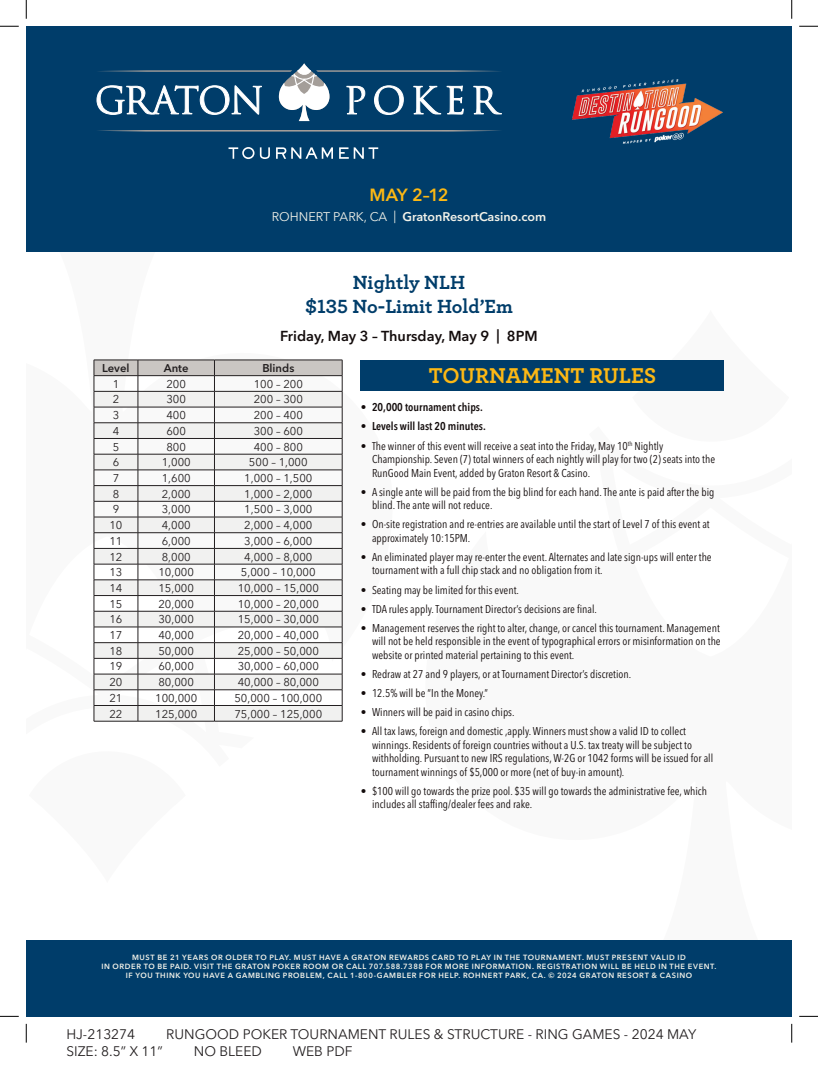
<style>
.page{position:relative;width:818px;height:1067px;background:#fff}
.page>*{position:absolute;margin:0;border:0;box-sizing:border-box;transform-origin:0 0}
.t1{font:700 22.5px "Archer";color:#fcb814}
.t2{font:700 20px/24px "Archer";color:#003d6a;text-align:center}
.t3{font:600 17.5px "Avenir Next LT Pro";color:#fcb814}
.t4{font:600 14.38px "Avenir Next LT Pro";color:#130c0c}
.t5{font:13.75px "Avenir Next LT Pro";color:#231f20}
.t6{font:600 12.5px "Avenir Next LT Pro";color:#f2f2e9}
.t7{font:condensed 11.25px/13.5px "Avenir Next LT Pro";color:#130c0c}
.t8{font:11.25px "Avenir Next LT Pro";color:#231f20}
.t9{font:600 condensed 11.25px "Avenir Next LT Pro";color:#130c0c}
.t10{font:600 11.25px "Avenir Next LT Pro";color:#231f20}
.t11{font:600 7.5px/9px "Avenir Next LT Pro";letter-spacing:.08em;color:#f2f2e9;text-align:center}
.s1{font-weight:400}
</style>
<div class="page">
<svg style="left:26px;top:251px;width:366px;height:471px"></svg>
<div style="left:26px;top:26px;width:765px;height:225px;background:#003d6a"></div>
<div style="left:26px;top:940px;width:765px;height:76px;background:#003d6a"></div>
<img style="left:572px;top:79px;width:150px;height:65px">
<svg style="left:98px;top:130px;width:402px;height:2px"></svg>
<svg style="left:228px;top:147px;width:26px;height:12px"></svg>
<svg style="left:260px;top:147px;width:10px;height:12px"></svg>
<svg style="left:276px;top:147px;width:57px;height:12px"></svg>
<svg style="left:339px;top:147px;width:39px;height:12px"></svg>
<svg style="left:96px;top:64px;width:406px;height:57px"></svg>
<div style="left:361px;top:360px;width:363px;height:31px;background:#003d6a"></div>
<svg style="left:94px;top:360px;width:249px;height:361px"></svg>
<hr style="left:94px;top:721px;width:44px;height:1px;background:#231f20">
<hr style="left:138px;top:721px;width:76px;height:1px;background:#231f20">
<hr style="left:214px;top:721px;width:128px;height:1px;background:#231f20">
<svg style="left:0;top:25px;width:19px;height:2px"></svg>
<svg style="left:799px;top:25px;width:19px;height:2px"></svg>
<svg style="left:0;top:1015px;width:19px;height:2px"></svg>
<svg style="left:799px;top:1015px;width:19px;height:2px"></svg>
<svg style="left:25px;top:0;width:2px;height:19px"></svg>
<svg style="left:25px;top:1024px;width:2px;height:18px"></svg>
<svg style="left:791px;top:0;width:1px;height:19px"></svg>
<svg style="left:791px;top:1024px;width:1px;height:18px"></svg>
<h3 class="t3" style="left:369px;top:184px;width:80px">MAY 2–12</h3>
<p class="t6" style="left:272px;top:209px;width:276px"><span class="s1">ROHNERT PARK, CA |</span> GratonResortCasino.com</p>
<h2 class="t2" style="left:305px;top:269px;width:209px">Nightly NLH<br>$135 No-Limit Hold’Em</h2>
<p class="t4" style="left:280px;top:328px;width:259px">Friday, May 3 – Thursday, May 9 | 8PM</p>
<p class="t10" style="left:102px;top:361px;width:29px">Level</p>
<p class="t10" style="left:164px;top:361px;width:26px">Ante</p>
<p class="t10" style="left:262px;top:361px;width:33px">Blinds</p>
<p class="t8" style="left:113px;top:377px;width:8px">1</p>
<p class="t8" style="left:166px;top:377px;width:21px">200</p>
<p class="t8" style="left:254px;top:377px;width:51px">100 – 200</p>
<p class="t8" style="left:113px;top:393px;width:8px">2</p>
<p class="t8" style="left:166px;top:393px;width:21px">300</p>
<p class="t8" style="left:254px;top:393px;width:51px">200 – 300</p>
<p class="t8" style="left:113px;top:408px;width:8px">3</p>
<p class="t8" style="left:166px;top:408px;width:21px">400</p>
<p class="t8" style="left:254px;top:408px;width:51px">200 – 400</p>
<p class="t8" style="left:113px;top:424px;width:8px">4</p>
<p class="t8" style="left:166px;top:424px;width:21px">600</p>
<p class="t8" style="left:254px;top:424px;width:51px">300 – 600</p>
<p class="t8" style="left:113px;top:440px;width:8px">5</p>
<p class="t8" style="left:166px;top:440px;width:21px">800</p>
<p class="t8" style="left:254px;top:440px;width:51px">400 – 800</p>
<p class="t8" style="left:113px;top:456px;width:8px">6</p>
<p class="t8" style="left:162px;top:456px;width:31px">1,000</p>
<p class="t8" style="left:249px;top:456px;width:60px">500 – 1,000</p>
<p class="t8" style="left:113px;top:471px;width:8px">7</p>
<p class="t8" style="left:162px;top:471px;width:31px">1,600</p>
<p class="t8" style="left:244px;top:471px;width:70px">1,000 – 1,500</p>
<p class="t8" style="left:113px;top:487px;width:8px">8</p>
<p class="t8" style="left:162px;top:487px;width:31px">2,000</p>
<p class="t8" style="left:244px;top:487px;width:70px">1,000 – 2,000</p>
<p class="t8" style="left:113px;top:503px;width:8px">9</p>
<p class="t8" style="left:162px;top:503px;width:31px">3,000</p>
<p class="t8" style="left:244px;top:503px;width:70px">1,500 – 3,000</p>
<p class="t8" style="left:109px;top:518px;width:15px">10</p>
<p class="t8" style="left:162px;top:518px;width:31px">4,000</p>
<p class="t8" style="left:244px;top:518px;width:70px">2,000 – 4,000</p>
<p class="t8" style="left:109px;top:534px;width:15px">11</p>
<p class="t8" style="left:162px;top:534px;width:31px">6,000</p>
<p class="t8" style="left:244px;top:534px;width:70px">3,000 – 6,000</p>
<p class="t8" style="left:109px;top:550px;width:15px">12</p>
<p class="t8" style="left:162px;top:550px;width:31px">8,000</p>
<p class="t8" style="left:244px;top:550px;width:70px">4,000 – 8,000</p>
<p class="t8" style="left:109px;top:566px;width:15px">13</p>
<p class="t8" style="left:158px;top:566px;width:37px">10,000</p>
<p class="t8" style="left:241px;top:566px;width:76px">5,000 – 10,000</p>
<p class="t8" style="left:109px;top:581px;width:15px">14</p>
<p class="t8" style="left:158px;top:581px;width:37px">15,000</p>
<p class="t8" style="left:238px;top:581px;width:83px">10,000 – 15,000</p>
<p class="t8" style="left:109px;top:597px;width:15px">15</p>
<p class="t8" style="left:158px;top:597px;width:37px">20,000</p>
<p class="t8" style="left:238px;top:597px;width:83px">10,000 – 20,000</p>
<p class="t8" style="left:109px;top:613px;width:15px">16</p>
<p class="t8" style="left:158px;top:613px;width:37px">30,000</p>
<p class="t8" style="left:238px;top:613px;width:83px">15,000 – 30,000</p>
<p class="t8" style="left:109px;top:628px;width:15px">17</p>
<p class="t8" style="left:158px;top:628px;width:37px">40,000</p>
<p class="t8" style="left:238px;top:628px;width:83px">20,000 – 40,000</p>
<p class="t8" style="left:109px;top:644px;width:15px">18</p>
<p class="t8" style="left:158px;top:644px;width:37px">50,000</p>
<p class="t8" style="left:238px;top:644px;width:83px">25,000 – 50,000</p>
<p class="t8" style="left:109px;top:660px;width:15px">19</p>
<p class="t8" style="left:158px;top:660px;width:37px">60,000</p>
<p class="t8" style="left:238px;top:660px;width:83px">30,000 – 60,000</p>
<p class="t8" style="left:109px;top:675px;width:15px">20</p>
<p class="t8" style="left:158px;top:675px;width:37px">80,000</p>
<p class="t8" style="left:238px;top:675px;width:83px">40,000 – 80,000</p>
<p class="t8" style="left:109px;top:691px;width:15px">21</p>
<p class="t8" style="left:155px;top:691px;width:44px">100,000</p>
<p class="t8" style="left:234px;top:691px;width:89px">50,000 – 100,000</p>
<p class="t8" style="left:109px;top:707px;width:15px">22</p>
<p class="t8" style="left:155px;top:707px;width:44px">125,000</p>
<p class="t8" style="left:234px;top:707px;width:89px">75,000 – 125,000</p>
<h1 class="t1" style="left:429px;top:358px;width:229px">TOURNAMENT RULES</h1>
<p class="t9" style="left:361px;top:400px;width:124px">• 20,000 tournament chips.</p>
<p class="t9" style="left:361px;top:420px;width:126px">• Levels will last 20 minutes.</p>
<p class="t7" style="left:372px;top:439px;width:344px;text-indent:-11px">• The winner of this event will receive a seat into the Friday, May 10<sup>th</sup> Nightly<br>Championship. Seven (7) total winners of each nightly will play for two (2) seats into the<br>RunGood Main Event, added by Graton Resort &amp; Casino.</p>
<p class="t7" style="left:372px;top:485px;width:344px;text-indent:-11px">• A single ante will be paid from the big blind for each hand. The ante is paid after the big blind. The ante will not reduce.</p>
<p class="t7" style="left:372px;top:518px;width:339px;text-indent:-11px">• On-site registration and re-entries are available until the start of Level 7 of this event at approximately 10:15PM.</p>
<p class="t7" style="left:372px;top:550px;width:341px;text-indent:-11px">• An eliminated player may re-enter the event. Alternates and late sign-ups will enter the tournament with a full chip stack and no obligation from it.</p>
<p class="t7" style="left:361px;top:583px;width:160px">• Seating may be limited for this event.</p>
<p class="t7" style="left:361px;top:602px;width:238px">• TDA rules apply. Tournament Director’s decisions are final.</p>
<p class="t7" style="left:372px;top:621px;width:350px;text-align:justify;text-indent:-11px">• Management reserves the right to alter, change, or cancel this tournament. Management will not be held responsible in the event of typographical errors or misinformation on the website or printed material pertaining to this event.</p>
<p class="t7" style="left:361px;top:667px;width:272px">• Redraw at 27 and 9 players, or at Tournament Director’s discretion.</p>
<p class="t7" style="left:361px;top:686px;width:129px">• 12.5% will be “In the Money.”</p>
<p class="t7" style="left:361px;top:705px;width:155px">• Winners will be paid in casino chips.</p>
<p class="t7" style="left:372px;top:725px;width:343px;text-indent:-11px">• All tax laws, foreign and domestic ,apply. Winners must show a valid ID to collect winnings. Residents of foreign countries without a U.S. tax treaty will be subject to withholding. Pursuant to new IRS regulations, W-2G or 1042 forms will be issued for all tournament winnings of $5,000 or more (net of buy-in amount).</p>
<p class="t7" style="left:372px;top:784px;width:336px;text-indent:-11px">• $100 will go towards the prize pool. $35 will go towards the administrative fee, which includes all staffing/dealer fees and rake.</p>
<p class="t11" style="left:101px;top:953px;width:616px">MUST BE 21 YEARS OR OLDER TO PLAY. MUST HAVE A GRATON REWARDS CARD TO PLAY IN THE TOURNAMENT. MUST PRESENT VALID ID<br>IN ORDER TO BE PAID. VISIT THE GRATON POKER ROOM OR CALL 707.588.7388 FOR MORE INFORMATION. REGISTRATION WILL BE HELD IN THE EVENT.<br>IF YOU THINK YOU HAVE A GAMBLING PROBLEM, CALL 1-800-GAMBLER FOR HELP. ROHNERT PARK, CA. © 2024 GRATON RESORT &amp; CASINO</p>
<p class="t5" style="left:66px;top:1026px;width:70px">HJ-213274</p>
<p class="t5" style="left:166px;top:1026px;width:531px">RUNGOOD POKER TOURNAMENT RULES &amp; STRUCTURE - RING GAMES - 2024 MAY</p>
<p class="t5" style="left:66px;top:1043px;width:98px">SIZE: 8.5” X 11”</p>
<p class="t5" style="left:194px;top:1043px;width:70px">NO BLEED</p>
<p class="t5" style="left:293px;top:1043px;width:61px">WEB PDF</p>
</div>
